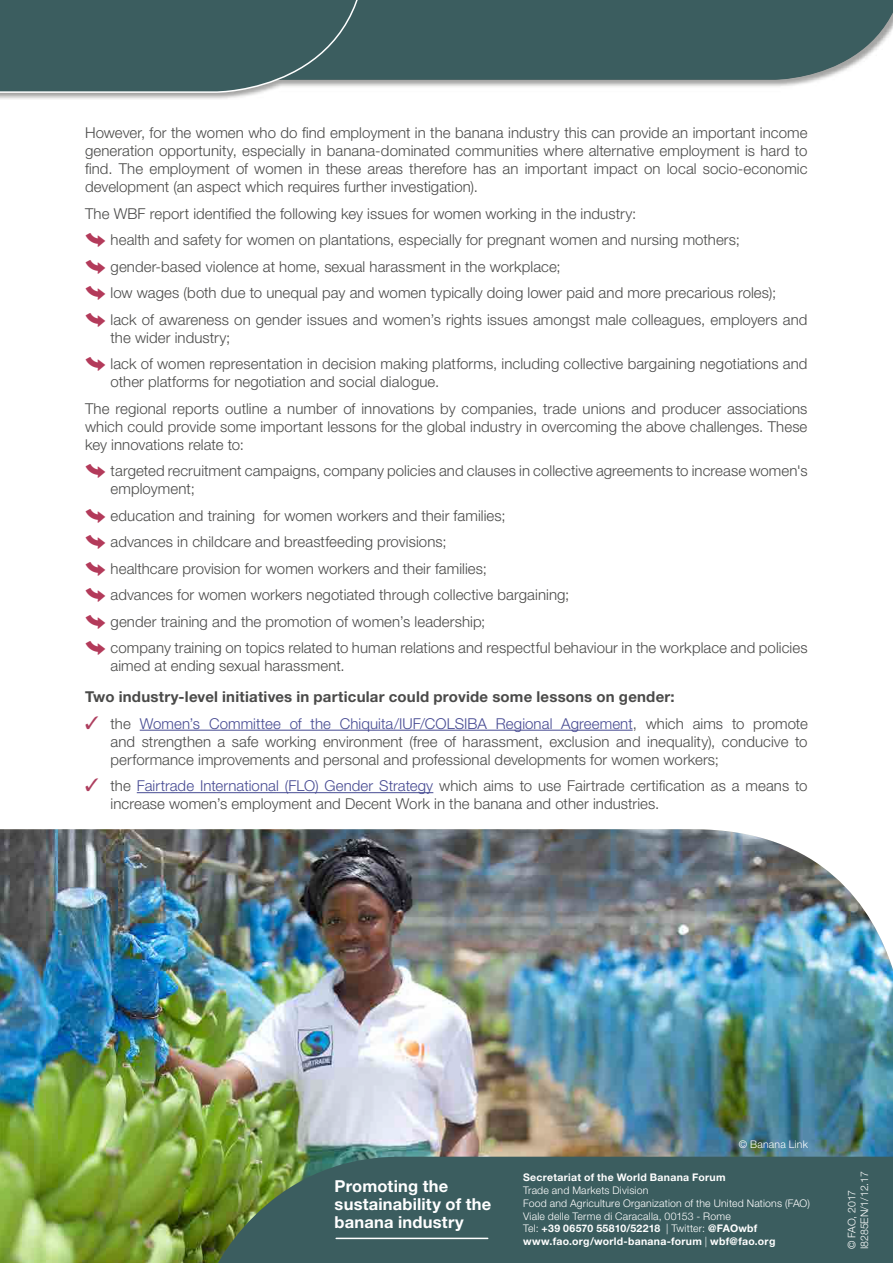
<style>
.page{position:relative;width:893px;height:1263px;background:#fff}
.page>*{position:absolute;margin:0;border:0;box-sizing:border-box;transform-origin:0 0}
.t1{font:700 16.5px/18px "Helvetica Neue LT Std";letter-spacing:.01em;color:#fff}
.t2{font:300 15px/26.5px "Helvetica Neue LT Std";letter-spacing:.005em;color:#4a4a49}
.t3{font:700 15px "Helvetica Neue LT Std";letter-spacing:.015em;color:#4a4a49}
.t4{font:300 10.5px/12.8px "Helvetica Neue LT Std";letter-spacing:.02em;color:#fff}
.t5{font:700 10.5px "Helvetica Neue LT Std";letter-spacing:.025em;color:#fff}
.t6{font:300 10.5px/12.6px "Helvetica Neue LT Std";color:#fff}
.s1{font-family:"Arrowstfb";font-weight:400;color:#b33a5a}
.s2{color:#ae3f5f}
.s3{color:#464a92}
.s4{font-weight:700}
</style>
<div class="page">
<hr style="left:140px;top:730px;width:493px;height:1px;background:#464a92">
<hr style="left:137px;top:792px;width:296px;height:1px;background:#464a92">
<img style="left:0;top:829px;width:893px;height:434px">
<svg style="left:0;top:94px;width:256px;height:5px"></svg>
<svg style="left:368px;top:80px;width:450px;height:7px"></svg>
<div style="left:368px;top:0;width:525px;height:80px;background:#3b5d5f"></div>
<svg style="left:0;top:0;width:368px;height:94px;background:#466667"></svg>
<svg style="left:211px;top:1157px;width:682px;height:106px;background:#3f605b"></svg>
<hr style="left:336px;top:1237px;width:152px;height:2px;background:#fff">
<p class="t2" style="left:85px;top:124px;width:724px;line-height:18px;text-align:justify">However, for the women who do find employment in the banana industry this can provide an important income generation opportunity, especially in banana-dominated communities where alternative employment is hard to find. The employment of women in these areas therefore has an important impact on local socio-economic development (an aspect which requires further investigation).</p>
<p class="t2" style="left:85px;top:200px;width:724px">The WBF report identified the following key issues for women working in the industry:<br><span class="s1">P</span> health and safety for women on plantations, especially for pregnant women and nursing mothers;<br><span class="s1">P</span> gender-based violence at home, sexual harassment in the workplace;<br><span class="s1">P</span> low wages (both due to unequal pay and women typically doing lower paid and more precarious roles);<br><span class="s1">P</span> lack of awareness on gender issues and women’s rights issues amongst male colleagues, employers and</p>
<p class="t2" style="left:85px;top:324px;width:724px;text-indent:26px">the wider industry;<br><span class="s1">P</span> lack of women representation in decision making platforms, including collective bargaining negotiations and</p>
<p class="t2" style="left:85px;top:368px;width:724px;text-indent:26px">other platforms for negotiation and social dialogue.<br>The regional reports outline a number of innovations by companies, trade unions and producer associations</p>
<p class="t2" style="left:85px;top:417px;width:724px;line-height:18px">which could provide some important lessons for the global industry in overcoming the above challenges. These key innovations relate to:</p>
<p class="t2" style="left:111px;top:462px;width:699px;line-height:18px;text-indent:-25px"><span class="s1">P</span> targeted recruitment campaigns, company policies and clauses in collective agreements to increase women's employment;</p>
<p class="t2" style="left:85px;top:502px;width:724px"><span class="s1">P</span> education and training for women workers and their families;<br><span class="s1">P</span> advances in childcare and breastfeeding provisions;<br><span class="s1">P</span> healthcare provision for women workers and their families;<br><span class="s1">P</span> advances for women workers negotiated through collective bargaining;<br><span class="s1">P</span> gender training and the promotion of women’s leadership;<br><span class="s1">P</span> company training on topics related to human relations and respectful behaviour in the workplace and policies</p>
<p class="t2" style="left:111px;top:652px;width:236px">aimed at ending sexual harassment.</p>
<p class="t3" style="left:85px;top:687px;width:591px">Two industry-level initiatives in particular could provide some lessons on gender:</p>
<p class="t2" style="left:111px;top:714px;width:699px;line-height:18px;text-align:justify;text-indent:-26px"><span class="s2">✓</span> the <span class="s3">Women’s Committee of the Chiquita/IUF/COLSIBA Regional Agreement</span>, which aims to promote and strengthen a safe working environment (free of harassment, exclusion and inequality), conducive to performance improvements and personal and professional developments for women workers;</p>
<p class="t2" style="left:111px;top:776px;width:699px;line-height:18px;text-indent:-26px"><span class="s2">✓</span> the <span class="s3">Fairtrade International (FLO) Gender Strategy</span> which aims to use Fairtrade certification as a means to increase women’s employment and Decent Work in the banana and other industries.</p>
<p class="t1" style="left:335px;top:1176px;width:158px">Promoting the sustainability of the banana industry</p>
<p class="t4" style="left:739px;top:1138px;width:71px">© Banana Link</p>
<p class="t5" style="left:523px;top:1171px;width:204px">Secretariat of the World Banana Forum</p>
<p class="t4" style="left:523px;top:1184px;width:288px">Trade and Markets Division<br>Food and Agriculture Organization of the United Nations (FAO)<br>Viale delle Terme di Caracalla, 00153 - Rome<br>Tel: <span class="s4">+39 06570 55810/52218</span> | Twitter: <span class="s4">@FAOwbf www.fao.org/world-banana-forum</span> | <span class="s4">wbf@fao.org</span></p>
<p class="t6" style="left:845px;top:1249px;width:80px;rotate:-90deg">© FAO, 2017<br>I8285EN/1/12.17</p>
</div>
